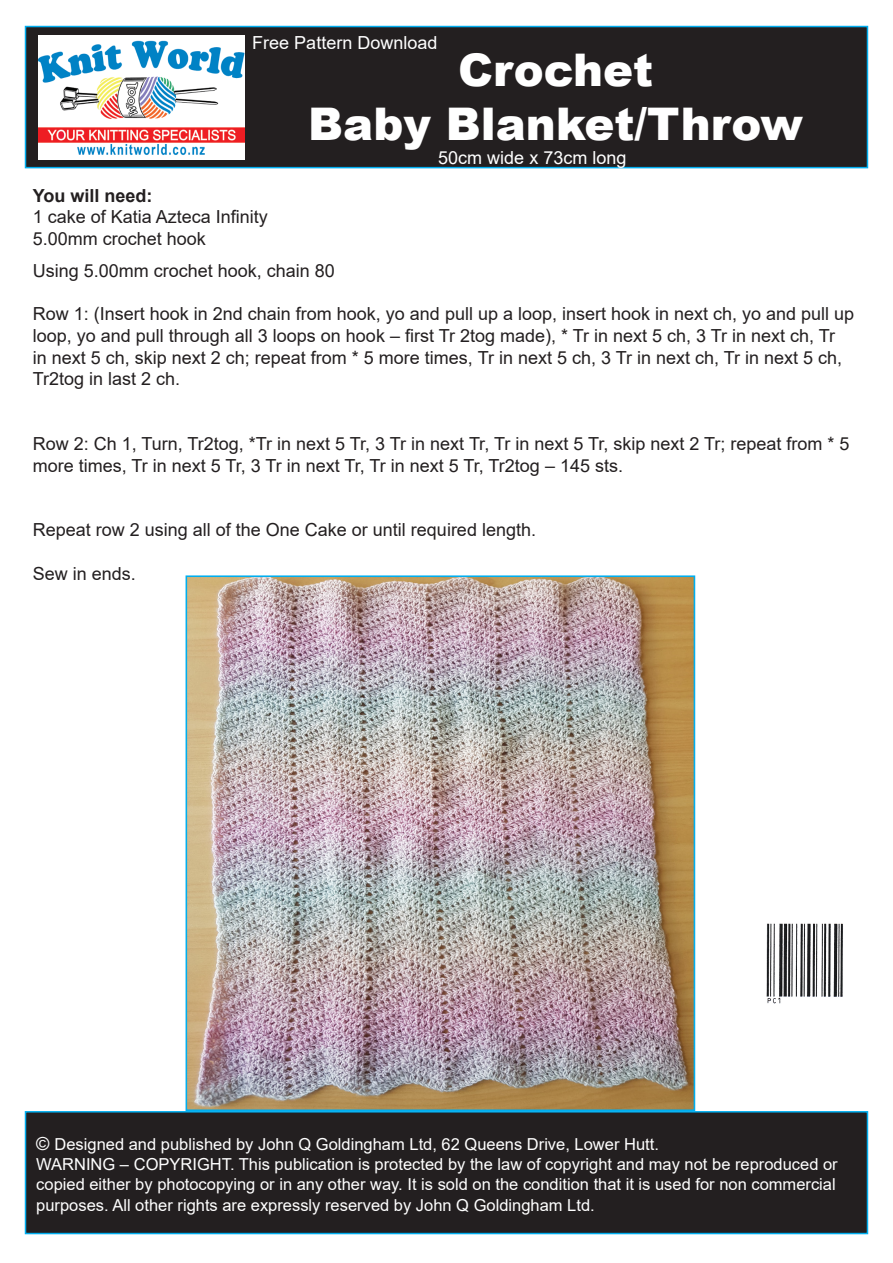
<style>
.page{position:relative;width:893px;height:1263px;background:#fff}
.page>*{position:absolute;margin:0;border:0;box-sizing:border-box;transform-origin:0 0}
.t1{font:900 45px/54px "Arial";color:#fff;text-align:center}
.t2{font:18px/21.6px "Arial";color:#231f20}
.t3{font:18px "Arial";color:#fff}
.t4{font:700 18px "Arial";color:#231f20}
.t5{font:16.5px/19.8px "Arial";color:#fff}
.s1{font-size:18px}
</style>
<div class="page">
<div style="left:26px;top:27px;width:841px;height:141px;background:#231f20"></div>
<div style="left:25px;top:26px;width:843px;height:142px;border:2px solid #00aeef"></div>
<img style="left:38px;top:36px;width:206px;height:123px">
<div style="left:26px;top:1112px;width:841px;height:121px;background:#231f20"></div>
<div style="left:25px;top:1111px;width:843px;height:123px;border:2px solid #00aeef"></div>
<img style="left:766px;top:923px;width:77px;height:81px">
<img style="left:189px;top:578px;width:503px;height:530px">
<div style="left:186px;top:575px;width:509px;height:536px;border:2px solid #00aeef"></div>
<p class="t3" style="left:252px;top:30px;width:187px">Free Pattern Download</p>
<p class="t1" style="left:308px;top:42px;width:497px">Crochet<br>Baby Blanket/Throw</p>
<p class="t3" style="left:438px;top:146px;width:190px">50cm wide x 73cm long</p>
<p class="t4" style="left:33px;top:183px;width:121px">You will need:</p>
<p class="t2" style="left:33px;top:206px;width:237px">1 cake of Katia Azteca Infinity</p>
<p class="t2" style="left:33px;top:228px;width:175px">5.00mm crochet hook</p>
<p class="t2" style="left:33px;top:260px;width:304px">Using 5.00mm crochet hook, chain 80</p>
<p class="t2" style="left:33px;top:303px;width:823px">Row 1: (Insert hook in 2nd chain from hook, yo and pull up a loop, insert hook in next ch, yo and pull up loop, yo and pull through all 3 loops on hook – first Tr 2tog made), * Tr in next 5 ch, 3 Tr in next ch, Tr<br>in next 5 ch, skip next 2 ch; repeat from * 5 more times, Tr in next 5 ch, 3 Tr in next ch, Tr in next 5 ch, Tr2tog in last 2 ch.</p>
<p class="t2" style="left:33px;top:433px;width:818px">Row 2: Ch 1, Turn, Tr2tog, *Tr in next 5 Tr, 3 Tr in next Tr, Tr in next 5 Tr, skip next 2 Tr; repeat from * 5 more times, Tr in next 5 Tr, 3 Tr in next Tr, Tr in next 5 Tr, Tr2tog – 145 sts.</p>
<p class="t2" style="left:33px;top:519px;width:505px">Repeat row 2 using all of the One Cake or until required length.</p>
<p class="t2" style="left:33px;top:562px;width:105px">Sew in ends.</p>
<p class="t5" style="left:36px;top:1134px;width:624px"><span class="s1">©</span> Designed and published by John Q Goldingham Ltd, 62 Queens Drive, Lower Hutt.</p>
<p class="t5" style="left:36px;top:1154px;width:803px">WARNING – COPYRIGHT. This publication is protected by the law of copyright and may not be reproduced or copied either by photocopying or in any other way. It is sold on the condition that it is used for non commercial</p>
<p class="t5" style="left:36px;top:1195px;width:560px">purposes. All other rights are expressly reserved by John Q Goldingham Ltd.</p>
</div>
